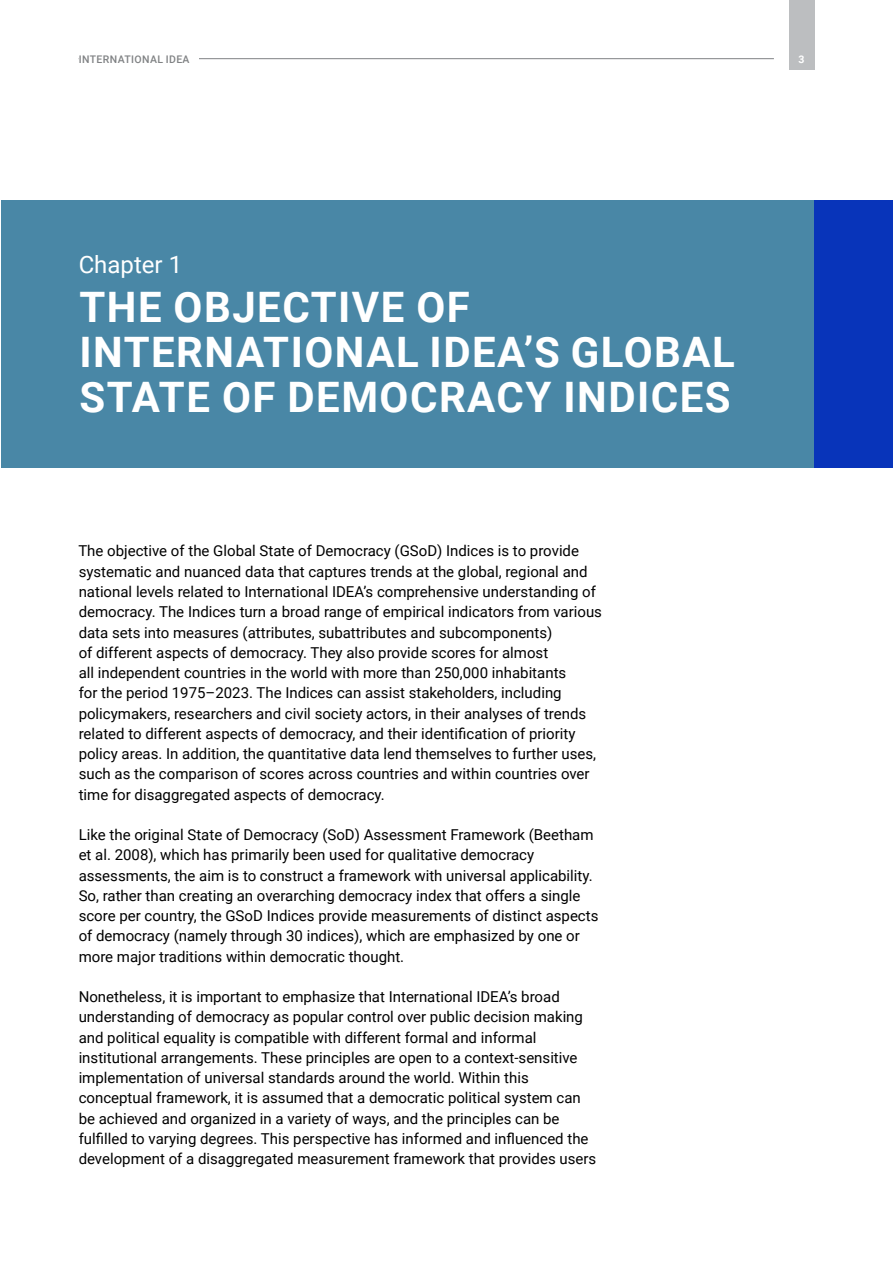
<style>
.page{position:relative;width:893px;height:1263px;background:#fff}
.page>*{position:absolute;margin:0;border:0;box-sizing:border-box;transform-origin:0 0}
.Chapter_divider_title_white{font:700 42px/45px "Roboto";letter-spacing:.035em;color:#fff}
.Chapter_divider_number_white{font:24px "Roboto";color:#fff}
.Body{font:15px/20.2px "Roboto";color:#000}
.t1{font:500 10.5px "Roboto";letter-spacing:.035em;color:#808284}
.t2{font:700 10.5px "Roboto";color:#fff}
</style>
<div class="page">
<div style="left:2px;top:200px;width:814px;height:268px;background:#4987a6"></div>
<div style="left:814px;top:200px;width:79px;height:268px;background:#0834ba"></div>
<hr style="left:79px;top:58px;width:695px;height:1px;background:#808284">
<div style="left:789px;top:0;width:25px;height:70px;background:#bcbec0"></div>
<div style="left:79px;top:55px;width:119px;height:8px;background:#fff"></div>
<p class="t1" style="left:79px;top:52px;width:112px">INTERNATIONAL IDEA</p>
<p class="t2" style="left:798px;top:52px;width:8px">3</p>
<p class="Chapter_divider_number_white" style="left:79px;top:248px;width:105px">Chapter 1</p>
<p class="Chapter_divider_title_white" style="left:79px;top:283px;width:657px">THE OBJECTIVE OF<br>INTERNATIONAL IDEA’S GLOBAL<br>STATE OF DEMOCRACY INDICES</p>
<p class="Body" style="left:78px;top:540px;width:525px">The objective of the Global State of Democracy (GSoD) Indices is to provide systematic and nuanced data that captures trends at the global, regional and national levels related to International IDEA’s comprehensive understanding of democracy. The Indices turn a broad range of empirical indicators from various data sets into measures (attributes, subattributes and subcomponents)<br>of different aspects of democracy. They also provide scores for almost<br>all independent countries in the world with more than 250,000 inhabitants<br>for the period 1975–2023. The Indices can assist stakeholders, including policymakers, researchers and civil society actors, in their analyses of trends related to different aspects of democracy, and their identification of priority policy areas. In addition, the quantitative data lend themselves to further uses, such as the comparison of scores across countries and within countries over time for disaggregated aspects of democracy.</p>
<p class="Body" style="left:79px;top:824px;width:521px">Like the original State of Democracy (SoD) Assessment Framework (Beetham et al. 2008), which has primarily been used for qualitative democracy assessments, the aim is to construct a framework with universal applicability.<br>So, rather than creating an overarching democracy index that offers a single score per country, the GSoD Indices provide measurements of distinct aspects of democracy (namely through 30 indices), which are emphasized by one or more major traditions within democratic thought.</p>
<p class="Body" style="left:79px;top:986px;width:519px">Nonetheless, it is important to emphasize that International IDEA’s broad understanding of democracy as popular control over public decision making and political equality is compatible with different formal and informal institutional arrangements. These principles are open to a context-sensitive implementation of universal standards around the world. Within this conceptual framework, it is assumed that a democratic political system can be achieved and organized in a variety of ways, and the principles can be fulfilled to varying degrees. This perspective has informed and influenced the development of a disaggregated measurement framework that provides users</p>
</div>
